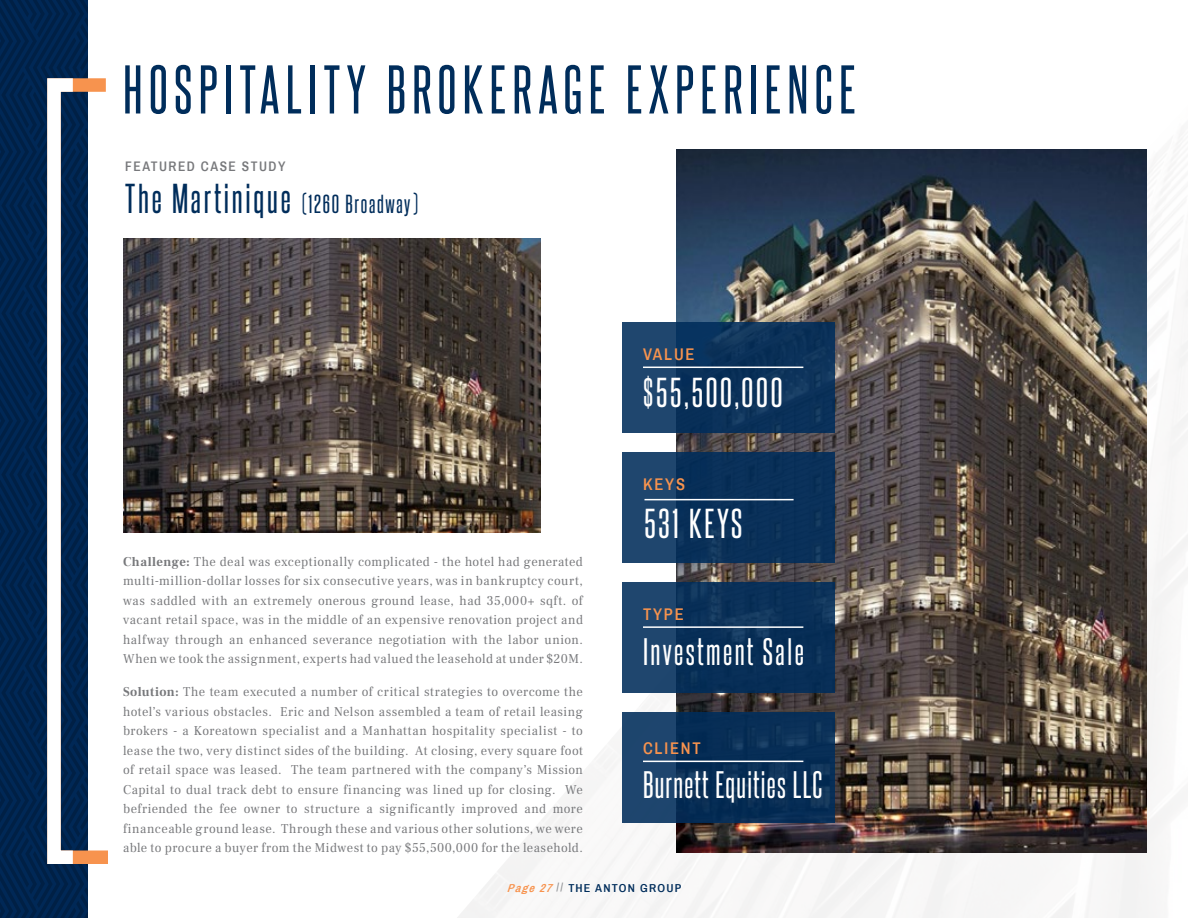
<style>
.page{position:relative;width:1188px;height:918px;background:#fff}
.page>*{position:absolute;margin:0;border:0;box-sizing:border-box;transform-origin:0 0}
.t1{font:58.5px "Steelfish Rg";letter-spacing:.11em;color:#002d5b}
.t2{font:36px "Steelfish Rg";letter-spacing:.075em;color:#fff}
.t3{font:33px "Steelfish Rg";letter-spacing:.04em;color:#fff}
.t4{font:33px "Steelfish Rg";letter-spacing:.075em;color:#fff}
.t5{font:22.5px "Steelfish Rg";letter-spacing:.075em;color:#002d5b}
.t6{font:600 16.5px "Archivo Narrow";letter-spacing:.11em;color:#f7934e}
.t7{font:600 13.5px "Archivo Narrow";letter-spacing:.11em;color:#77787b}
.t8{font:13.2px/19.5px "Frank Ruhl Libre";letter-spacing:.035em;color:#77787b;text-align:justify;scale:.96 1}
.t9{font:600 11.25px "Archivo Narrow";letter-spacing:.1em;color:#002d5b;scale:1.08 1}
.s1{font-size:36px}
.s2{font-weight:700}
.s3{font-style:italic;color:#f7934e}
.s4{color:#939598}
</style>
<div class="page">
<img style="left:457px;top:134px;width:731px;height:784px">
<img style="left:677px;top:149px;width:470px;height:703px">
<img style="left:123px;top:238px;width:417px;height:295px">
<svg style="left:0;top:0;width:88px;height:918px;background:#00234d"></svg>
<svg style="left:40px;top:72px;width:68px;height:799px"></svg>
<div style="left:47px;top:78px;width:33px;height:786px;border:14px solid #fff"></div>
<svg style="left:622px;top:322px;width:212px;height:110px;background:#11375f"></svg>
<svg style="left:622px;top:582px;width:212px;height:110px;background:#0e355d"></svg>
<svg style="left:622px;top:452px;width:212px;height:110px;background:#0f365e"></svg>
<svg style="left:622px;top:712px;width:212px;height:110px;background:#0e345c"></svg>
<hr style="left:645px;top:499px;width:149px;height:1px;background:#fff">
<hr style="left:643px;top:761px;width:160px;height:1px;background:#fff">
<hr style="left:643px;top:626px;width:160px;height:2px;background:#fff">
<hr style="left:643px;top:367px;width:160px;height:1px;background:#fff">
<h1 class="t1" style="left:123px;top:48px;width:734px">HOSPITALITY BROKERAGE EXPERIENCE</h1>
<p class="t7" style="left:125px;top:158px;width:162px">FEATURED CASE STUDY</p>
<h3 class="t5" style="left:125px;top:188px;width:294px"><span class="s1">The Martinique</span> (1260 Broadway)</h3>
<p class="t8" style="left:123px;top:552px;width:481px"><span class="s2">Challenge:</span> The deal was exceptionally complicated - the hotel had generated multi-million-dollar losses for six consecutive years, was in bankruptcy court, was saddled with an extremely onerous ground lease, had 35,000+ sqft. of vacant retail space, was in the middle of an expensive renovation project and halfway through an enhanced severance negotiation with the labor union.<br>When we took the assignment, experts had valued the leasehold at under $20M.</p>
<p class="t8" style="left:123px;top:682px;width:481px"><span class="s2">Solution:</span> The team executed a number of critical strategies to overcome the hotel’s various obstacles. Eric and Nelson assembled a team of retail leasing brokers - a Koreatown specialist and a Manhattan hospitality specialist - to lease the two, very distinct sides of the building. At closing, every square foot of retail space was leased. The team partnered with the company’s Mission Capital to dual track debt to ensure financing was lined up for closing. We befriended the fee owner to structure a significantly improved and more financeable ground lease. Through these and various other solutions, we were able to procure a buyer from the Midwest to pay $55,500,000 for the leasehold.</p>
<p class="t6" style="left:643px;top:344px;width:53px">VALUE</p>
<h2 class="t2" style="left:643px;top:367px;width:141px">$55,500,000</h2>
<p class="t6" style="left:643px;top:475px;width:44px">KEYS</p>
<h2 class="t2" style="left:645px;top:498px;width:99px">531 KEYS</h2>
<p class="t6" style="left:643px;top:605px;width:42px">TYPE</p>
<h3 class="t4" style="left:643px;top:628px;width:162px">Investment Sale</h3>
<p class="t6" style="left:643px;top:738px;width:59px">CLIENT</p>
<h3 class="t3" style="left:643px;top:761px;width:181px">Burnett Equities LLC</h3>
<p class="t9" style="left:507px;top:881px;width:163px"><span class="s3">Page 27</span><span class="s4">//</span> THE ANTON GROUP</p>
</div>
